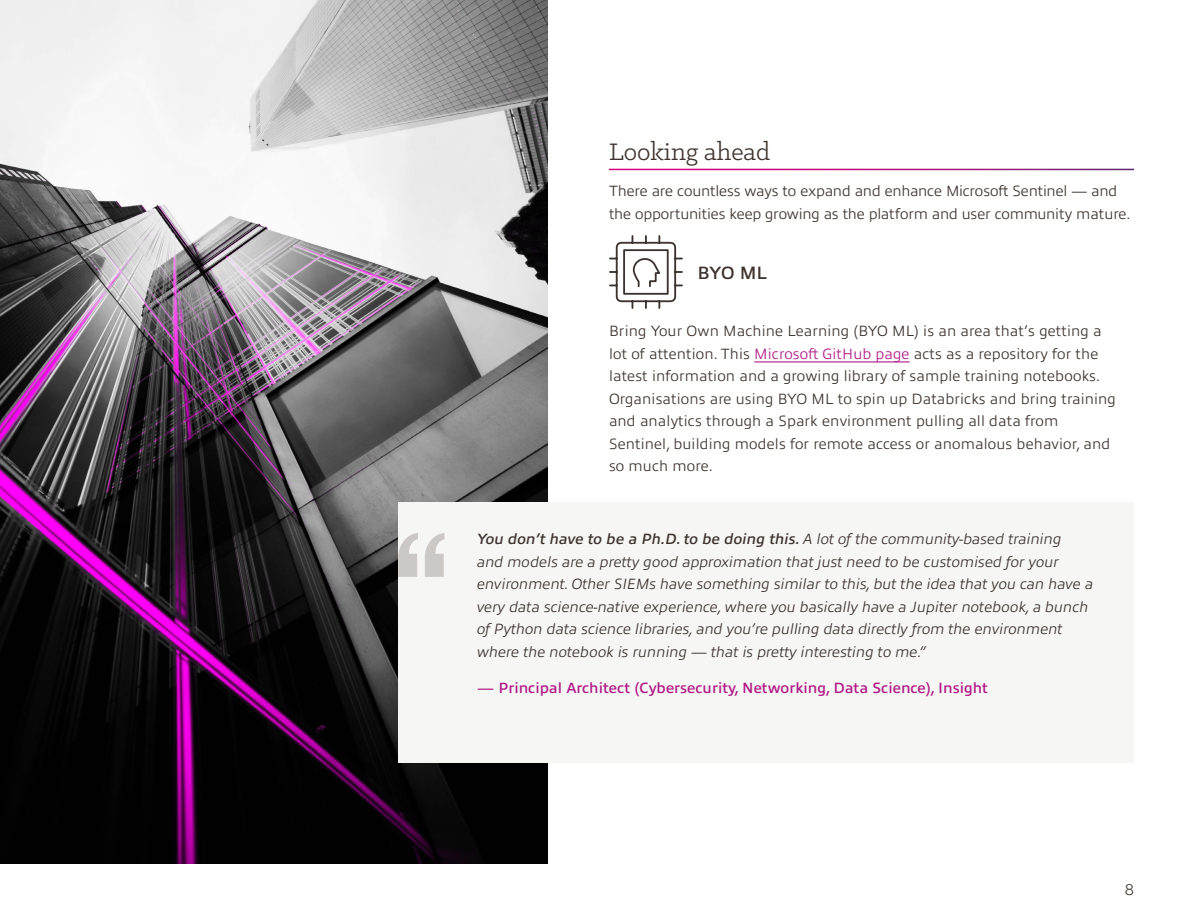
<style>
.page{position:relative;width:1188px;height:918px;background:#fff}
.page>*{position:absolute;margin:0;border:0;box-sizing:border-box;transform-origin:0 0}
.t1{font:27px "Klinic Slab";color:#3e332d}
.t2{font:600 18px "Allumi Pro";color:#3e332d}
.t3{font:18px "Klinic Slab";color:#3e332d}
.t4{font:italic 300 15px/22.5px "Allumi Pro";color:#3e332d}
.t5{font:300 15px/22.5px "Allumi Pro";letter-spacing:.01em;color:#3e332d}
.t6{font:300 15px/22.5px "Allumi Pro";letter-spacing:-.01em;color:#3e332d}
.t7{font:600 15px "Allumi Pro";color:#b01c87}
.s1{color:#b01c87}
.s2{font-weight:600}
</style>
<div class="page">
<img style="left:0;top:0;width:548px;height:864px">
<div style="left:398px;top:502px;width:736px;height:261px;background:#f6f6f5"></div>
<hr style="left:754px;top:361px;width:156px;height:1px;background:#b01c87">
<svg style="left:398px;top:533px;width:47px;height:44px"></svg>
<svg style="left:609px;top:235px;width:74px;height:74px"></svg>
<h1 class="t1" style="left:609px;top:135px;width:163px">Looking ahead</h1>
<p class="t6" style="left:609px;top:178px;width:523px">There are countless ways to expand and enhance Microsoft Sentinel — and the opportunities keep growing as the platform and user community mature.</p>
<p class="t2" style="left:698px;top:259px;width:71px">BYO ML</p>
<p class="t5" style="left:609px;top:319px;width:508px">Bring Your Own Machine Learning (BYO ML) is an area that’s getting a lot of attention. This <span class="s1">Microsoft GitHub page</span> acts as a repository for the latest information and a growing library of sample training notebooks.<br>Organisations are using BYO ML to spin up Databricks and bring training and analytics through a Spark environment pulling all data from Sentinel, building models for remote access or anomalous behavior, and so much more.</p>
<p class="t4" style="left:477px;top:526px;width:618px"><span class="s2">You don’t have to be a Ph.D. to be doing this.</span> A lot of the community-based training<br>and models are a pretty good approximation that just need to be customised for your environment. Other SIEMs have something similar to this, but the idea that you can have a very data science-native experience, where you basically have a Jupiter notebook, a bunch of Python data science libraries, and you’re pulling data directly from the environment where the notebook is running — that is pretty interesting to me.”</p>
<p class="t7" style="left:477px;top:677px;width:512px">— Principal Architect (Cybersecurity, Networking, Data Science), Insight</p>
<p class="t3" style="left:1125px;top:878px;width:11px">8</p>
</div>
